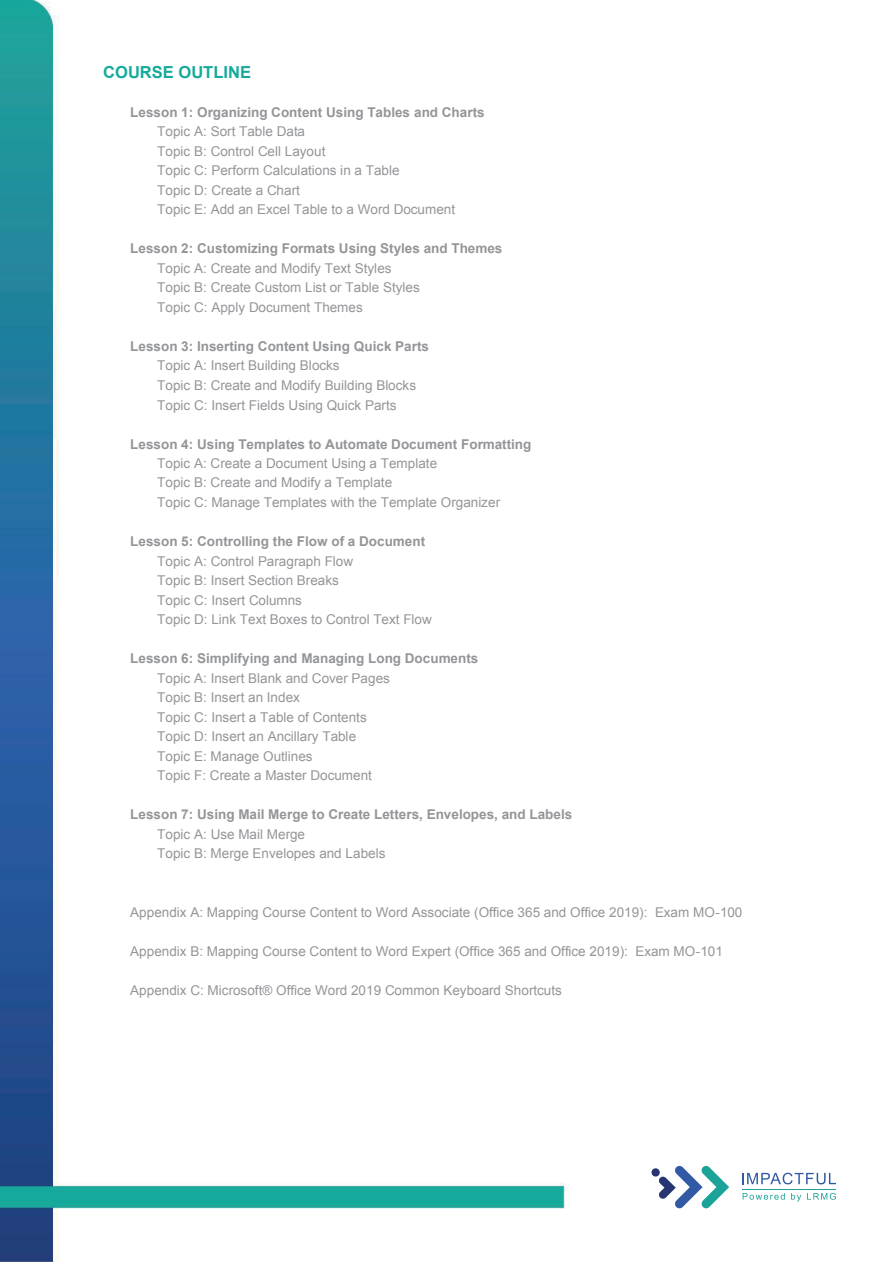
<style>
.page{position:relative;width:893px;height:1264px;background:#fff}
.page>*{position:absolute;margin:0;border:0;box-sizing:border-box;transform-origin:0 0}
.t1{font:700 16.5px "Arial";color:#15aa9b}
.t2{font:13.5px/19.5px "Arial";letter-spacing:.005em;color:#939598}
.t3{font:700 13.5px "Arial";color:#939598}
</style>
<div class="page">
<img style="left:0;top:0;width:569px;height:1260px">
<svg style="left:742px;top:1172px;width:93px;height:12px"></svg>
<svg style="left:742px;top:1193px;width:42px;height:6px"></svg>
<svg style="left:791px;top:1193px;width:44px;height:8px"></svg>
<hr style="left:742px;top:1188px;width:94px;height:1px;background:#1ba399">
<svg style="left:658px;top:1165px;width:71px;height:42px"></svg>
<svg style="left:651px;top:1167px;width:8px;height:9px"></svg>
<p class="t1" style="left:103px;top:61px;width:149px">COURSE OUTLINE</p>
<p class="t3" style="left:130px;top:103px;width:356px">Lesson 1: Organizing Content Using Tables and Charts</p>
<p class="t2" style="left:157px;top:122px;width:299px">Topic A: Sort Table Data<br>Topic B: Control Cell Layout<br>Topic C: Perform Calculations in a Table<br>Topic D: Create a Chart<br>Topic E: Add an Excel Table to a Word Document</p>
<p class="t3" style="left:130px;top:239px;width:373px">Lesson 2: Customizing Formats Using Styles and Themes</p>
<p class="t2" style="left:157px;top:258px;width:264px">Topic A: Create and Modify Text Styles<br>Topic B: Create Custom List or Table Styles<br>Topic C: Apply Document Themes</p>
<p class="t3" style="left:130px;top:337px;width:300px">Lesson 3: Inserting Content Using Quick Parts</p>
<p class="t2" style="left:157px;top:356px;width:260px">Topic A: Insert Building Blocks<br>Topic B: Create and Modify Building Blocks<br>Topic C: Insert Fields Using Quick Parts</p>
<p class="t3" style="left:130px;top:435px;width:403px">Lesson 4: Using Templates to Automate Document Formatting</p>
<p class="t2" style="left:157px;top:453px;width:344px">Topic A: Create a Document Using a Template<br>Topic B: Create and Modify a Template<br>Topic C: Manage Templates with the Template Organizer</p>
<p class="t3" style="left:130px;top:532px;width:296px">Lesson 5: Controlling the Flow of a Document</p>
<p class="t2" style="left:157px;top:551px;width:276px">Topic A: Control Paragraph Flow<br>Topic B: Insert Section Breaks<br>Topic C: Insert Columns<br>Topic D: Link Text Boxes to Control Text Flow</p>
<p class="t3" style="left:130px;top:649px;width:349px">Lesson 6: Simplifying and Managing Long Documents</p>
<p class="t2" style="left:157px;top:668px;width:234px">Topic A: Insert Blank and Cover Pages<br>Topic B: Insert an Index<br>Topic C: Insert a Table of Contents<br>Topic D: Insert an Ancillary Table<br>Topic E: Manage Outlines<br>Topic F: Create a Master Document</p>
<p class="t3" style="left:130px;top:805px;width:443px">Lesson 7: Using Mail Merge to Create Letters, Envelopes, and Labels</p>
<p class="t2" style="left:157px;top:824px;width:230px">Topic A: Use Mail Merge<br>Topic B: Merge Envelopes and Labels</p>
<p class="t2" style="left:130px;top:902px;width:613px">Appendix A: Mapping Course Content to Word Associate (Office 365 and Office 2019): Exam MO-100</p>
<p class="t2" style="left:130px;top:941px;width:594px">Appendix B: Mapping Course Content to Word Expert (Office 365 and Office 2019): Exam MO-101</p>
<p class="t2" style="left:130px;top:980px;width:433px">Appendix C: Microsoft® Office Word 2019 Common Keyboard Shortcuts</p>
</div>
